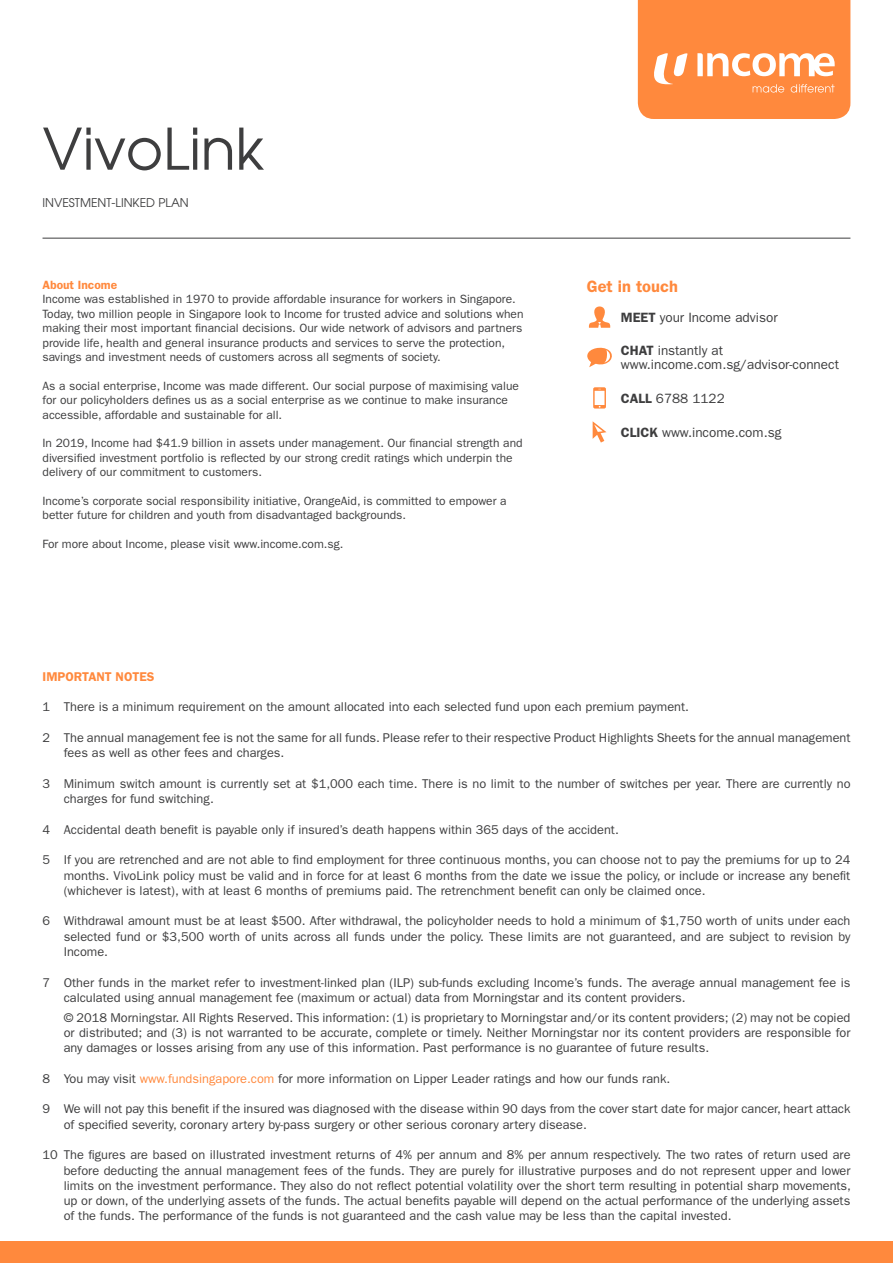
<style>
.page{position:relative;width:893px;height:1263px;background:#fff}
.page>*{position:absolute;margin:0;border:0;box-sizing:border-box;transform-origin:0 0}
.t1{font:57px "Avant Garde";color:#3e3e3f}
.t2{font:600 16.5px "ITC Franklin Gothic Std";color:#ff893d}
.t3{font:13.5px/13.5px "ITC Franklin Gothic Std";color:#3e3e3f}
.t4{font:12.75px/15.3px "ITC Franklin Gothic Std";color:#3e3e3f}
.t5{font:600 12.75px "ITC Franklin Gothic Std";color:#ff893d}
.t6{font:12px/14.4px "ITC Franklin Gothic Std";color:#3e3e3f}
.t7{font:12px "Avant Garde";color:#3e3e3f}
.t8{font:600 12px "ITC Franklin Gothic Std";color:#ff893d}
.s1{font-weight:600}
.s2{color:#ff893d}
</style>
<div class="page">
<svg style="left:589px;top:306px;width:21px;height:22px"></svg>
<svg style="left:587px;top:347px;width:25px;height:20px"></svg>
<svg style="left:593px;top:387px;width:13px;height:22px"></svg>
<svg style="left:593px;top:421px;width:13px;height:22px"></svg>
<div style="left:0;top:1242px;width:893px;height:21px;background:#ff893d"></div>
<hr style="left:43px;top:238px;width:807px;height:1px;background:#3e3e3f">
<svg style="left:638px;top:0;width:212px;height:119px;background:#ff944f"></svg>
<h1 class="t1" style="left:43px;top:113px;width:223px">VivoLink</h1>
<p class="t7" style="left:43px;top:196px;width:148px">INVESTMENT-LINKED PLAN</p>
<p class="t8" style="left:43px;top:278px;width:76px">About Income</p>
<p class="t6" style="left:43px;top:292px;width:482px">Income was established in 1970 to provide affordable insurance for workers in Singapore.<br>Today, two million people in Singapore look to Income for trusted advice and solutions when making their most important financial decisions. Our wide network of advisors and partners provide life, health and general insurance products and services to serve the protection, savings and investment needs of customers across all segments of society.</p>
<p class="t6" style="left:43px;top:378px;width:478px">As a social enterprise, Income was made different. Our social purpose of maximising value for our policyholders defines us as a social enterprise as we continue to make insurance accessible, affordable and sustainable for all.</p>
<p class="t6" style="left:43px;top:436px;width:482px">In 2019, Income had $41.9 billion in assets under management. Our financial strength and diversified investment portfolio is reflected by our strong credit ratings which underpin the delivery of our commitment to customers.</p>
<p class="t6" style="left:43px;top:494px;width:466px">Income’s corporate social responsibility initiative, OrangeAid, is committed to empower a better future for children and youth from disadvantaged backgrounds.</p>
<p class="t6" style="left:43px;top:537px;width:303px">For more about Income, please visit www.income.com.sg.</p>
<p class="t2" style="left:587px;top:277px;width:93px">Get in touch</p>
<p class="t3" style="left:621px;top:310px;width:158px"><span class="s1">MEET</span> your Income advisor</p>
<p class="t3" style="left:621px;top:344px;width:220px"><span class="s1">CHAT</span> instantly at www.income.com.sg/advisor-connect</p>
<p class="t3" style="left:621px;top:391px;width:105px"><span class="s1">CALL</span> 6788 1122</p>
<p class="t3" style="left:621px;top:425px;width:162px"><span class="s1">CLICK</span> www.income.com.sg</p>
<p class="t5" style="left:43px;top:669px;width:113px">IMPORTANT NOTES</p>
<p class="t4" style="left:43px;top:699px;width:648px">1 There is a minimum requirement on the amount allocated into each selected fund upon each premium payment.</p>
<p class="t4" style="left:64px;top:730px;width:788px;text-indent:-21px">2 The annual management fee is not the same for all funds. Please refer to their respective Product Highlights Sheets for the annual management fees as well as other fees and charges.</p>
<p class="t4" style="left:64px;top:776px;width:788px;text-indent:-21px">3 Minimum switch amount is currently set at $1,000 each time. There is no limit to the number of switches per year. There are currently no charges for fund switching.</p>
<p class="t4" style="left:43px;top:822px;width:578px">4 Accidental death benefit is payable only if insured’s death happens within 365 days of the accident.</p>
<p class="t4" style="left:64px;top:852px;width:788px;text-align:justify;text-indent:-21px">5 If you are retrenched and are not able to find employment for three continuous months, you can choose not to pay the premiums for up to 24 months. VivoLink policy must be valid and in force for at least 6 months from the date we issue the policy, or include or increase any benefit (whichever is latest), with at least 6 months of premiums paid. The retrenchment benefit can only be claimed once.</p>
<p class="t4" style="left:64px;top:913px;width:788px;text-align:justify;text-indent:-21px">6 Withdrawal amount must be at least $500. After withdrawal, the policyholder needs to hold a minimum of $1,750 worth of units under each selected fund or $3,500 worth of units across all funds under the policy. These limits are not guaranteed, and are subject to revision by Income.</p>
<p class="t4" style="left:64px;top:975px;width:788px;text-indent:-21px">7 Other funds in the market refer to investment-linked plan (ILP) sub-funds excluding Income’s funds. The average annual management fee is calculated using annual management fee (maximum or actual) data from Morningstar and its content providers.</p>
<p class="t4" style="left:64px;top:1010px;width:788px;text-align:justify">© 2018 Morningstar. All Rights Reserved. This information: (1) is proprietary to Morningstar and/or its content providers; (2) may not be copied or distributed; and (3) is not warranted to be accurate, complete or timely. Neither Morningstar nor its content providers are responsible for any damages or losses arising from any use of this information. Past performance is no guarantee of future results.</p>
<p class="t4" style="left:43px;top:1071px;width:629px">8 You may visit <span class="s2">www.fundsingapore.com</span> for more information on Lipper Leader ratings and how our funds rank.</p>
<p class="t4" style="left:64px;top:1101px;width:788px;text-indent:-21px">9 We will not pay this benefit if the insured was diagnosed with the disease within 90 days from the cover start date for major cancer, heart attack of specified severity, coronary artery by-pass surgery or other serious coronary artery disease.</p>
<p class="t4" style="left:64px;top:1147px;width:789px;text-align:justify;text-indent:-21px">10 The figures are based on illustrated investment returns of 4% per annum and 8% per annum respectively. The two rates of return used are before deducting the annual management fees of the funds. They are purely for illustrative purposes and do not represent upper and lower limits on the investment performance. They also do not reflect potential volatility over the short term resulting in potential sharp movements, up or down, of the underlying assets of the funds. The actual benefits payable will depend on the actual performance of the underlying assets of the funds. The performance of the funds is not guaranteed and the cash value may be less than the capital invested.</p>
</div>
